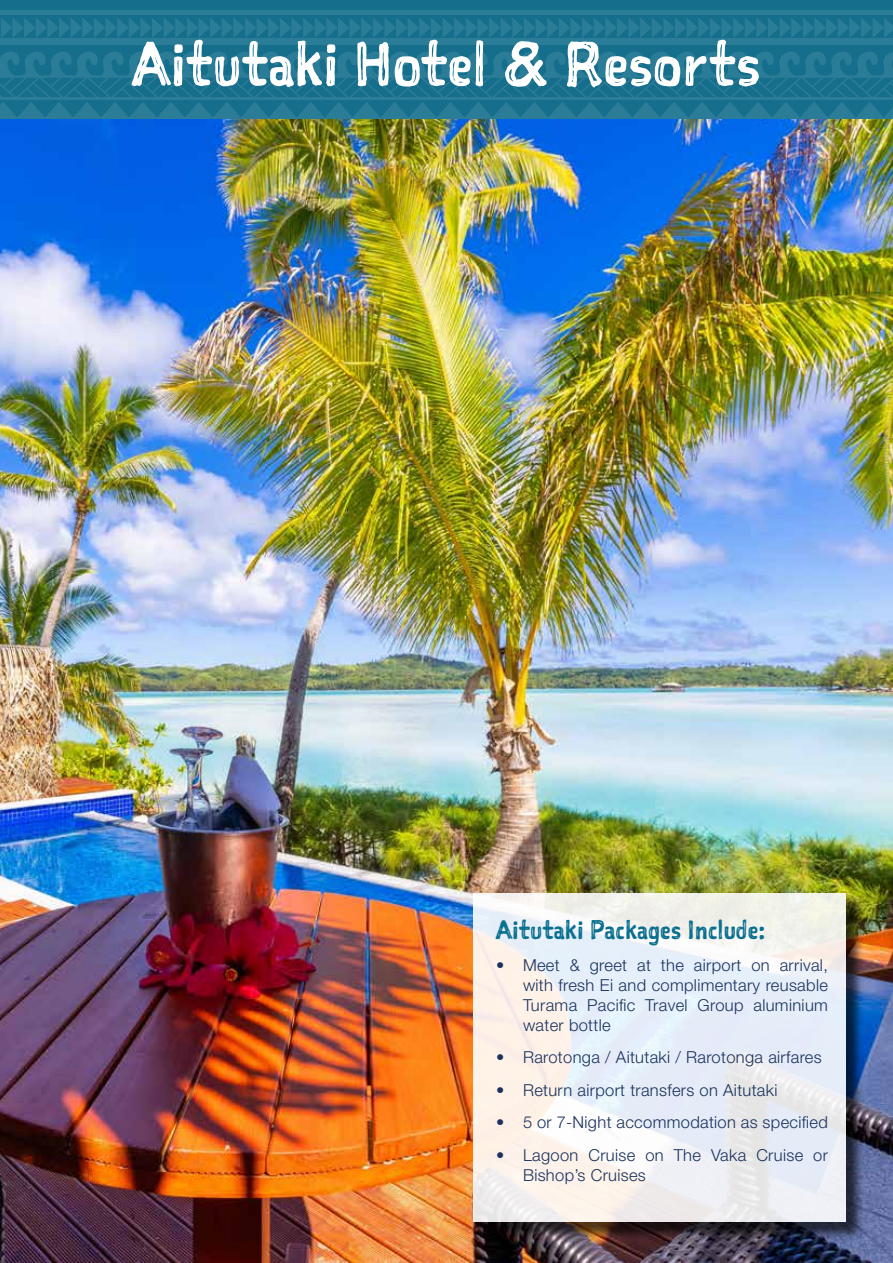
<style>
.page{position:relative;width:893px;height:1263px;background:#fff}
.page>*{position:absolute;margin:0;border:0;box-sizing:border-box;transform-origin:0 0}
.t1{font:60px "Sketchnote Square";color:#fff}
.t2{font:25.5px "Sketchnote Square";color:#096f8e}
.t3{font:300 16.5px/19.8px "Helvetica Neue LT Std";letter-spacing:.02em;color:#1a325d;text-align:justify}
</style>
<div class="page">
<div style="left:0;top:0;width:893px;height:47px;background:#156e8c"></div>
<div style="left:0;top:39px;width:893px;height:6px;background:#2b7c97"></div>
<svg style="left:0;top:17px;width:893px;height:21px;background:#1f7491"></svg>
<div style="left:0;top:10px;width:893px;height:5px;background:#2b7c97"></div>
<svg style="left:0;top:47px;width:893px;height:72px;background:#1e7390"></svg>
<img style="left:0;top:119px;width:893px;height:1144px">
<div style="left:476px;top:896px;width:388px;height:345px;background:#000;opacity:.75"></div>
<svg style="left:473px;top:894px;width:372px;height:328px"></svg>
<h1 class="t1" style="left:132px;top:23px;width:630px">Aitutaki Hotel &amp; Resorts</h1>
<h2 class="t2" style="left:496px;top:912px;width:271px">Aitutaki Packages Include:</h2>
<p class="t3" style="left:523px;top:955px;width:306px;text-indent:-27px">• Meet &amp; greet at the airport on arrival, with fresh Ei and complimentary reusable Turama Pacific Travel Group aluminium water bottle</p>
<p class="t3" style="left:496px;top:1047px;width:327px">• Rarotonga / Aitutaki / Rarotonga airfares</p>
<p class="t3" style="left:496px;top:1080px;width:283px">• Return airport transfers on Aitutaki</p>
<p class="t3" style="left:496px;top:1112px;width:333px">• 5 or 7-Night accommodation as specified</p>
<p class="t3" style="left:523px;top:1145px;width:306px;text-indent:-27px">• Lagoon Cruise on The Vaka Cruise or<br>Bishop’s Cruises</p>
</div>
